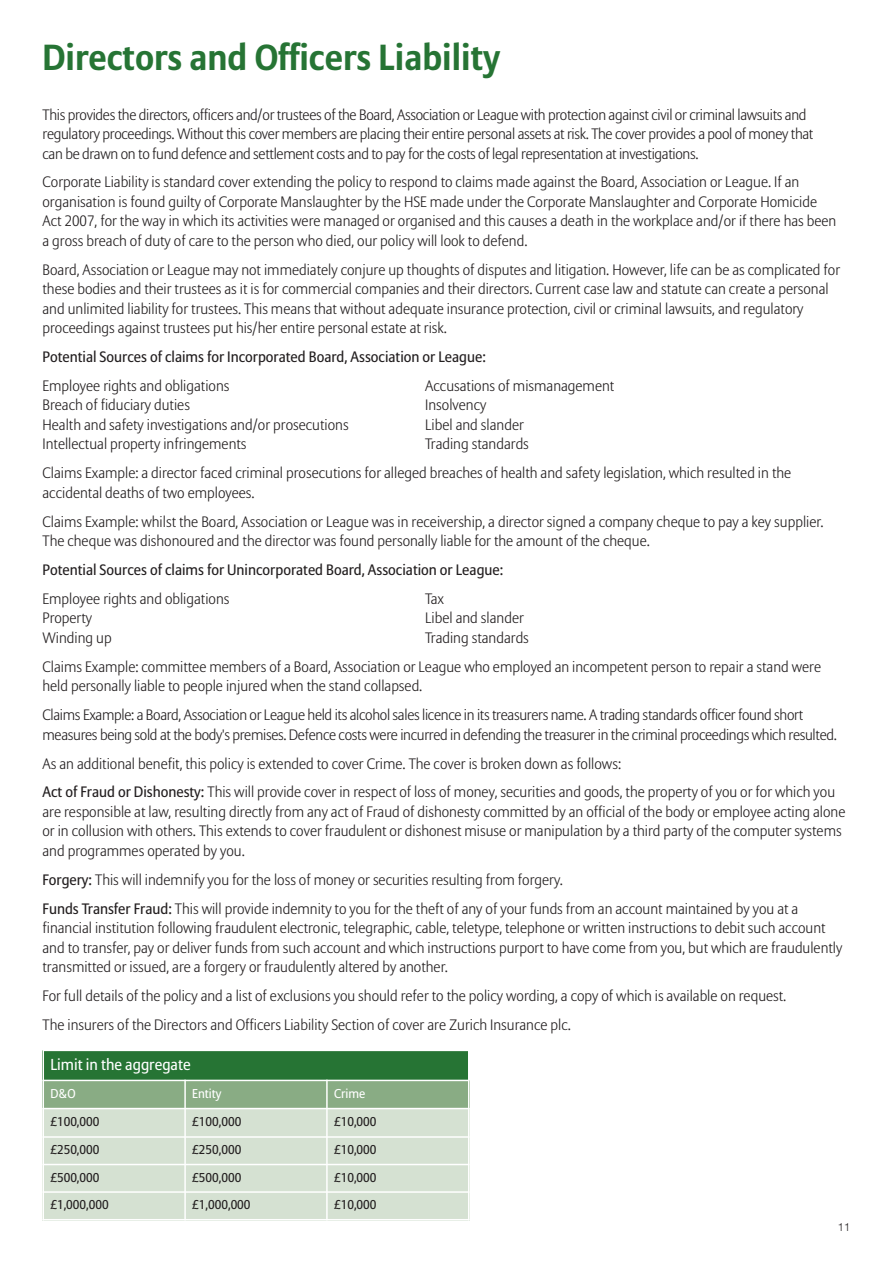
<style>
.page{position:relative;width:893px;height:1263px;background:#fff}
.page>*{position:absolute;margin:0;border:0;box-sizing:border-box;transform-origin:0 0}
.t1{font:700 36px "Allianz Sans";color:#267434}
.t2{font:15.75px "Allianz Sans";color:#fff}
.t3{font:300 15px/19.5px "Allianz Sans";color:#231f20}
.t4{font:300 15px/19.5px "Allianz Sans";letter-spacing:-.02em;color:#231f20}
.t5{font:15px "Allianz Sans";color:#231f20}
.t6{font:12.75px "Allianz Sans";color:#231f20}
.t7{font:12.75px "Allianz Sans";color:#fff}
.t8{font:300 11.25px "Helvetica Neue";color:#231f20}
.s1{font-weight:400}
</style>
<div class="page">
<div style="left:43px;top:1049px;width:426px;height:31px;background:#267434"></div>
<div style="left:43px;top:1080px;width:142px;height:28px;background:#89ac84"></div>
<div style="left:185px;top:1080px;width:142px;height:28px;background:#89ac84"></div>
<div style="left:327px;top:1080px;width:142px;height:28px;background:#89ac84"></div>
<div style="left:43px;top:1108px;width:142px;height:29px;background:#d5e1d2"></div>
<div style="left:185px;top:1108px;width:142px;height:29px;background:#d5e1d2"></div>
<div style="left:327px;top:1108px;width:142px;height:29px;background:#d5e1d2"></div>
<div style="left:43px;top:1137px;width:142px;height:27px;background:#d5e1d2"></div>
<div style="left:185px;top:1137px;width:142px;height:27px;background:#d5e1d2"></div>
<div style="left:327px;top:1137px;width:142px;height:27px;background:#d5e1d2"></div>
<div style="left:43px;top:1164px;width:142px;height:28px;background:#d5e1d2"></div>
<div style="left:185px;top:1164px;width:142px;height:28px;background:#d5e1d2"></div>
<div style="left:327px;top:1164px;width:142px;height:28px;background:#d5e1d2"></div>
<div style="left:43px;top:1192px;width:142px;height:28px;background:#d5e1d2"></div>
<div style="left:185px;top:1192px;width:142px;height:28px;background:#d5e1d2"></div>
<div style="left:327px;top:1192px;width:142px;height:28px;background:#d5e1d2"></div>
<hr style="left:43px;top:1049px;width:1px;height:171px;background:#fff">
<hr style="left:184px;top:1080px;width:2px;height:140px;background:#fff">
<hr style="left:326px;top:1080px;width:2px;height:140px;background:#fff">
<hr style="left:468px;top:1049px;width:1px;height:171px;background:#fff">
<hr style="left:43px;top:1049px;width:426px;height:2px;background:#fff">
<hr style="left:43px;top:1080px;width:426px;height:1px;background:#fff">
<hr style="left:43px;top:1108px;width:426px;height:1px;background:#fff">
<hr style="left:43px;top:1136px;width:426px;height:2px;background:#fff">
<hr style="left:43px;top:1164px;width:426px;height:1px;background:#fff">
<hr style="left:43px;top:1191px;width:426px;height:2px;background:#fff">
<hr style="left:43px;top:1219px;width:426px;height:1px;background:#fff">
<h1 class="t1" style="left:43px;top:43px;width:459px">Directors and Officers Liability</h1>
<p class="t4" style="left:43px;top:106px;width:772px">This provides the directors, officers and/or trustees of the Board, Association or League with protection against civil or criminal lawsuits and regulatory proceedings. Without this cover members are placing their entire personal assets at risk. The cover provides a pool of money that can be drawn on to fund defence and settlement costs and to pay for the costs of legal representation at investigations.</p>
<p class="t3" style="left:43px;top:174px;width:795px">Corporate Liability is standard cover extending the policy to respond to claims made against the Board, Association or League. If an organisation is found guilty of Corporate Manslaughter by the HSE made under the Corporate Manslaughter and Corporate Homicide Act 2007, for the way in which its activities were managed or organised and this causes a death in the workplace and/or if there has been a gross breach of duty of care to the person who died, our policy will look to defend.</p>
<p class="t3" style="left:43px;top:261px;width:799px">Board, Association or League may not immediately conjure up thoughts of disputes and litigation. However, life can be as complicated for these bodies and their trustees as it is for commercial companies and their directors. Current case law and statute can create a personal and unlimited liability for trustees. This means that without adequate insurance protection, civil or criminal lawsuits, and regulatory proceedings against trustees put his/her entire personal estate at risk.</p>
<p class="t5" style="left:43px;top:351px;width:445px">Potential Sources of claims for Incorporated Board, Association or League:</p>
<p class="t3" style="left:43px;top:377px;width:188px">Employee rights and obligations</p>
<p class="t3" style="left:425px;top:377px;width:191px">Accusations of mismanagement</p>
<p class="t3" style="left:43px;top:397px;width:149px">Breach of fiduciary duties</p>
<p class="t3" style="left:425px;top:397px;width:63px">Insolvency</p>
<p class="t3" style="left:43px;top:416px;width:308px">Health and safety investigations and/or prosecutions</p>
<p class="t3" style="left:425px;top:416px;width:100px">Libel and slander</p>
<p class="t3" style="left:43px;top:436px;width:206px">Intellectual property infringements</p>
<p class="t3" style="left:43px;top:431px;width:750px;line-height:28.8px;text-indent:383px">Trading standards<br>Claims Example: a director faced criminal prosecutions for alleged breaches of health and safety legislation, which resulted in the</p>
<p class="t3" style="left:43px;top:479px;width:783px;line-height:28.8px">accidental deaths of two employees.<br>Claims Example: whilst the Board, Association or League was in receivership, a director signed a company cheque to pay a key supplier.</p>
<p class="t3" style="left:43px;top:532px;width:609px">The cheque was dishonoured and the director was found personally liable for the amount of the cheque.</p>
<p class="t5" style="left:43px;top:564px;width:462px">Potential Sources of claims for Unincorporated Board, Association or League:</p>
<p class="t3" style="left:43px;top:590px;width:188px">Employee rights and obligations</p>
<p class="t3" style="left:425px;top:590px;width:20px">Tax</p>
<p class="t3" style="left:43px;top:610px;width:51px">Property</p>
<p class="t3" style="left:425px;top:610px;width:100px">Libel and slander</p>
<p class="t3" style="left:43px;top:629px;width:71px">Winding up</p>
<p class="t3" style="left:43px;top:624px;width:780px;line-height:28.8px;text-indent:383px">Trading standards<br>Claims Example: committee members of a Board, Association or League who employed an incompetent person to repair a stand were</p>
<p class="t4" style="left:43px;top:673px;width:762px;line-height:28.8px">held personally liable to people injured when the stand collapsed.<br>Claims Example: a Board, Association or League held its alcohol sales licence in its treasurers name. A trading standards officer found short</p>
<p class="t3" style="left:43px;top:721px;width:796px;line-height:28.8px">measures being sold at the body's premises. Defence costs were incurred in defending the treasurer in the criminal proceedings which resulted.<br>As an additional benefit, this policy is extended to cover Crime. The cover is broken down as follows:<br><span class="s1">Act of Fraud or Dishonesty:</span> This will provide cover in respect of loss of money, securities and goods, the property of you or for which you</p>
<p class="t3" style="left:43px;top:803px;width:804px">are responsible at law, resulting directly from any act of Fraud of dishonesty committed by an official of the body or employee acting alone or in collusion with others. This extends to cover fraudulent or dishonest misuse or manipulation by a third party of the computer systems and programmes operated by you.</p>
<p class="t3" style="left:43px;top:866px;width:757px;line-height:28.8px"><span class="s1">Forgery:</span> This will indemnify you for the loss of money or securities resulting from forgery.<br><span class="s1">Funds Transfer Fraud:</span> This will provide indemnity to you for the theft of any of your funds from an account maintained by you at a</p>
<p class="t3" style="left:43px;top:919px;width:801px">financial institution following fraudulent electronic, telegraphic, cable, teletype, telephone or written instructions to debit such account and to transfer, pay or deliver funds from such account and which instructions purport to have come from you, but which are fraudulently transmitted or issued, are a forgery or fraudulently altered by another.</p>
<p class="t3" style="left:43px;top:982px;width:745px;line-height:28.8px">For full details of the policy and a list of exclusions you should refer to the policy wording, a copy of which is available on request.<br>The insurers of the Directors and Officers Liability Section of cover are Zurich Insurance plc.</p>
<p class="t2" style="left:50px;top:1058px;width:142px">Limit in the aggregate</p>
<p class="t7" style="left:50px;top:1088px;width:27px">D&amp;O</p>
<p class="t7" style="left:192px;top:1088px;width:31px">Entity</p>
<p class="t7" style="left:334px;top:1088px;width:33px">Crime</p>
<p class="t6" style="left:50px;top:1116px;width:51px">£100,000</p>
<p class="t6" style="left:192px;top:1116px;width:51px">£100,000</p>
<p class="t6" style="left:334px;top:1116px;width:44px">£10,000</p>
<p class="t6" style="left:50px;top:1144px;width:51px">£250,000</p>
<p class="t6" style="left:192px;top:1144px;width:51px">£250,000</p>
<p class="t6" style="left:334px;top:1144px;width:44px">£10,000</p>
<p class="t6" style="left:50px;top:1172px;width:51px">£500,000</p>
<p class="t6" style="left:192px;top:1172px;width:51px">£500,000</p>
<p class="t6" style="left:334px;top:1172px;width:44px">£10,000</p>
<p class="t6" style="left:50px;top:1200px;width:60px">£1,000,000</p>
<p class="t6" style="left:192px;top:1200px;width:60px">£1,000,000</p>
<p class="t6" style="left:334px;top:1200px;width:44px">£10,000</p>
<p class="t8" style="left:838px;top:1220px;width:14px">11</p>
</div>
